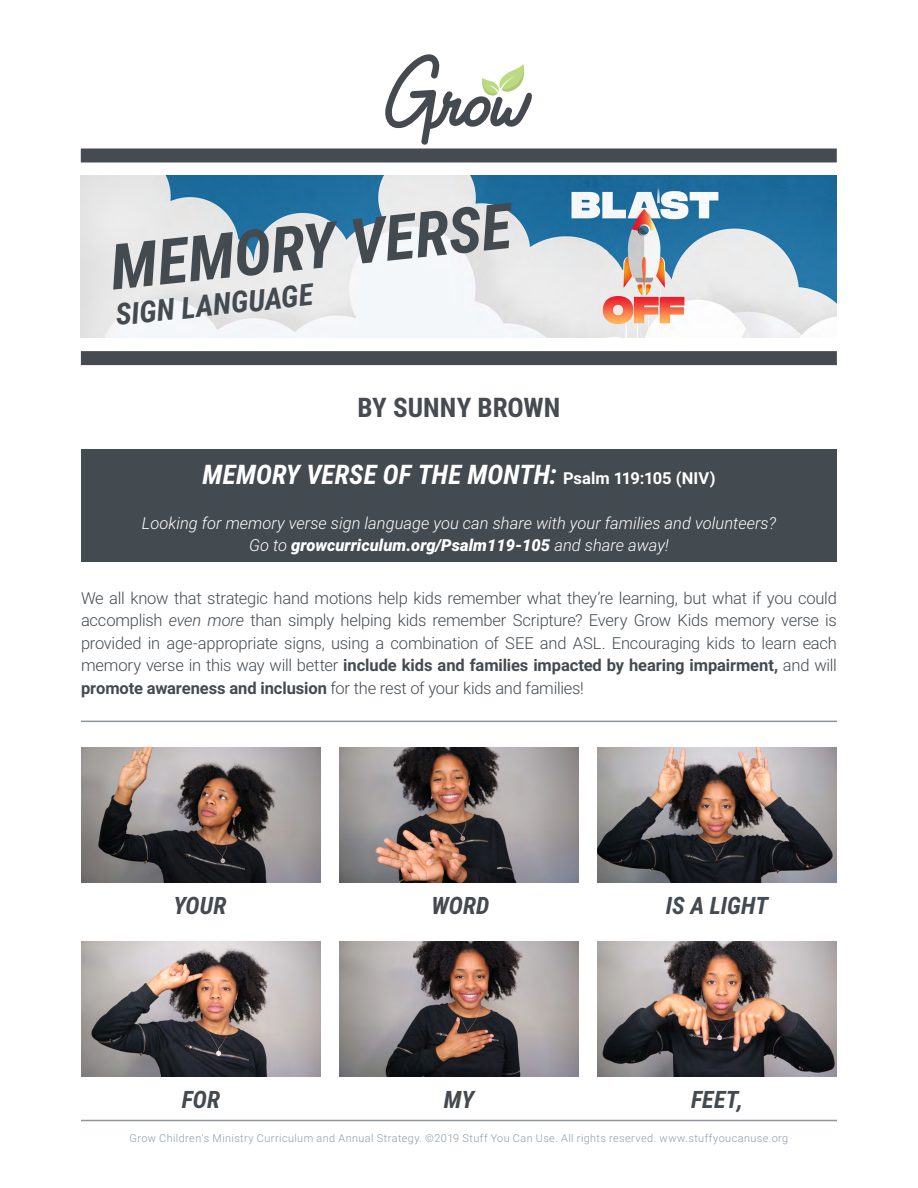
<style>
.page{position:relative;width:918px;height:1188px;background:#fff}
.page>*{position:absolute;margin:0;border:0;box-sizing:border-box;transform-origin:0 0}
.t1{font:italic 700 63px "Roboto Condensed";color:#434a50}
.t2{font:italic 700 30px "Roboto Condensed";color:#434a50}
.t3{font:italic 700 27px "Roboto Condensed";letter-spacing:.005em;color:#fff}
.t4{font:700 27px "Roboto Condensed";color:#454b51}
.t5{font:italic 700 24px "Roboto Condensed";color:#434a50}
.t6{font:300 16.5px/22.5px "Roboto";letter-spacing:-.015em;color:#434a50;text-align:justify}
.t7{font:italic 300 16.5px/22.5px "Roboto";color:#fff;text-align:center}
.t8{font:300 10.8px "Roboto";letter-spacing:.04em;color:#8f99a6}
.s1{font-family:"Roboto";font-style:normal;font-size:16.5px}
.s2{font-weight:900}
.s3{font-style:italic}
.s4{font-weight:700}
</style>
<div class="page">
<div style="left:81px;top:148px;width:756px;height:14px;background:#454b51"></div>
<svg style="left:385px;top:54px;width:147px;height:91px"></svg>
<img style="left:81px;top:176px;width:756px;height:162px">
<div style="left:81px;top:351px;width:756px;height:14px;background:#454b51"></div>
<hr style="left:81px;top:1120px;width:756px;height:1px;background:#8d949e">
<img style="left:81px;top:748px;width:240px;height:134px">
<img style="left:339px;top:748px;width:240px;height:134px">
<img style="left:597px;top:748px;width:240px;height:134px">
<img style="left:81px;top:942px;width:240px;height:135px">
<img style="left:339px;top:942px;width:240px;height:135px">
<img style="left:597px;top:942px;width:240px;height:135px">
<div style="left:81px;top:450px;width:756px;height:47px;background:#434a50"></div>
<div style="left:81px;top:484px;width:756px;height:33px;background:#434a50"></div>
<div style="left:81px;top:506px;width:756px;height:33px;background:#434a50"></div>
<div style="left:81px;top:529px;width:756px;height:33px;background:#434a50"></div>
<hr style="left:81px;top:721px;width:756px;height:1px;background:#8d949e">
<h1 class="t1" style="left:106px;top:223px;width:404px;rotate:-6deg">MEMORY VERSE</h1>
<h2 class="t2" style="left:113px;top:294px;width:200px;rotate:-6deg">SIGN LANGUAGE</h2>
<h3 class="t4" style="left:358px;top:389px;width:204px">BY SUNNY BROWN</h3>
<h3 class="t3" style="left:202px;top:455px;width:515px">MEMORY VERSE OF THE MONTH: <span class="s1">Psalm 119:105 (NIV)</span></h3>
<p class="t7" style="left:142px;top:511px;width:636px">Looking for memory verse sign language you can share with your families and volunteers?<br>Go to <span class="s2">growcurriculum.org/Psalm119-105</span> and share away!</p>
<p class="t6" style="left:81px;top:586px;width:758px">We all know that strategic hand motions help kids remember what they’re learning, but what if you could accomplish <span class="s3">even more</span> than simply helping kids remember Scripture? Every Grow Kids memory verse is provided in age-appropriate signs, using a combination of SEE and ASL. Encouraging kids to learn each memory verse in this way will better <span class="s4">include kids and families impacted by hearing impairment,</span> and will <span class="s4">promote awareness and inclusion</span> for the rest of your kids and families!</p>
<h3 class="t5" style="left:173px;top:889px;width:55px">YOUR</h3>
<h3 class="t5" style="left:431px;top:889px;width:60px">WORD</h3>
<h3 class="t5" style="left:666px;top:889px;width:104px">IS A LIGHT</h3>
<h3 class="t5" style="left:182px;top:1083px;width:40px">FOR</h3>
<h3 class="t5" style="left:444px;top:1083px;width:32px">MY</h3>
<h3 class="t5" style="left:691px;top:1083px;width:53px">FEET,</h3>
<p class="t8" style="left:130px;top:1131px;width:660px">Grow Children's Ministry Curriculum and Annual Strategy. ©2019 Stuff You Can Use. All rights reserved. www.stuffyoucanuse.org</p>
</div>
